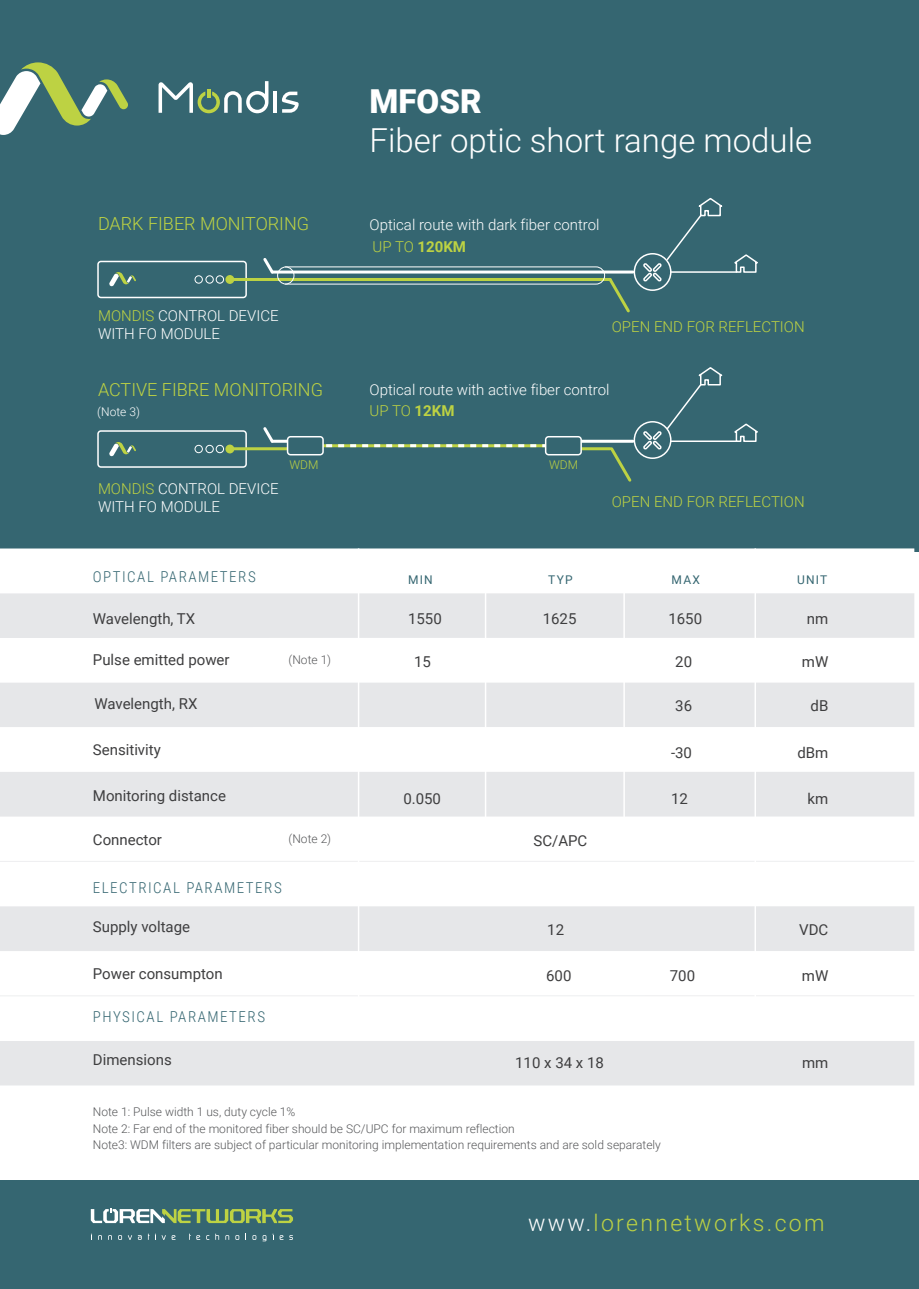
<style>
.page{position:relative;width:919px;height:1289px;background:#fff}
.page>*{position:absolute;margin:0;border:0;box-sizing:border-box;transform-origin:0 0}
.t1{font:300 33px "Roboto";color:#fff}
.t2{font:900 33px "Roboto";color:#fff}
.t3{font:300 23.1px "Roboto";letter-spacing:.1em;color:#bdd243}
.t4{font:300 18px "Roboto";color:#bdd243}
.t5{font:15px "Roboto";color:#3e3e3f}
.t6{font:300 15px/18px "Roboto";color:#fff}
.t7{font:300 15px "Roboto Condensed";letter-spacing:.1em;color:#356671}
.t8{font:300 15px "Roboto";color:#bdd243}
.t9{font:700 15px "Roboto";color:#bdd243}
.t10{font:300 12px/16.5px "Roboto";color:#57585a}
.t11{font:12px "Roboto";letter-spacing:.1em;color:#356671}
.t12{font:300 12px "Roboto";color:#fff}
.t13{font:300 12px "Roboto";color:#bdd243}
.s1{font-weight:300}
.s2{color:#bdd243}
.s3{font-weight:700}
.s4{color:#fff}
</style>
<div class="page">
<div style="left:0;top:0;width:918px;height:551px;background:#356671"></div>
<div style="left:0;top:1180px;width:918px;height:108px;background:#356671"></div>
<svg style="left:138px;top:1235px;width:4px;height:4px"></svg>
<svg style="left:155px;top:1233px;width:11px;height:6px"></svg>
<svg style="left:128px;top:1235px;width:4px;height:4px"></svg>
<svg style="left:262px;top:1235px;width:4px;height:6px"></svg>
<svg style="left:252px;top:1235px;width:4px;height:4px"></svg>
<svg style="left:279px;top:1235px;width:4px;height:4px"></svg>
<svg style="left:235px;top:1235px;width:4px;height:4px"></svg>
<svg style="left:189px;top:1233px;width:11px;height:6px"></svg>
<svg style="left:215px;top:1233px;width:4px;height:6px"></svg>
<svg style="left:225px;top:1235px;width:4px;height:4px"></svg>
<svg style="left:91px;top:1208px;width:202px;height:15px"></svg>
<div style="left:97px;top:261px;width:150px;height:37px;border:2px solid #fff;border-radius:3px"></div>
<div style="left:195px;top:275px;width:8px;height:8px;border:1px solid #fff;border-radius:50%"></div>
<div style="left:205px;top:275px;width:9px;height:8px;border:1px solid #fff;border-radius:50%"></div>
<div style="left:216px;top:275px;width:8px;height:8px;border:1px solid #fff;border-radius:50%"></div>
<div style="left:226px;top:276px;width:7px;height:7px;background:#bdd243;border-radius:50%"></div>
<div style="left:225px;top:275px;width:9px;height:9px;border:2px solid #bdd243;border-radius:50%"></div>
<div style="left:97px;top:430px;width:150px;height:38px;border:2px solid #fff;border-radius:3px"></div>
<div style="left:195px;top:445px;width:8px;height:8px;border:1px solid #fff;border-radius:50%"></div>
<div style="left:205px;top:445px;width:9px;height:8px;border:1px solid #fff;border-radius:50%"></div>
<div style="left:216px;top:445px;width:8px;height:8px;border:1px solid #fff;border-radius:50%"></div>
<div style="left:226px;top:445px;width:7px;height:7px;background:#bdd243;border-radius:50%"></div>
<div style="left:225px;top:444px;width:9px;height:9px;border:2px solid #bdd243;border-radius:50%"></div>
<div style="left:633px;top:253px;width:38px;height:38px;border:2px solid #fff;border-radius:50%"></div>
<div style="left:633px;top:421px;width:38px;height:38px;border:2px solid #fff;border-radius:50%"></div>
<svg style="left:607px;top:447px;width:25px;height:35px"></svg>
<svg style="left:641px;top:198px;width:117px;height:85px"></svg>
<svg style="left:641px;top:367px;width:117px;height:84px"></svg>
<svg style="left:109px;top:272px;width:27px;height:14px"></svg>
<svg style="left:109px;top:442px;width:27px;height:14px"></svg>
<svg style="left:609px;top:278px;width:21px;height:35px"></svg>
<hr style="left:230px;top:278px;width:380px;height:3px;background:#bdd243">
<svg style="left:263px;top:427px;width:13px;height:16px"></svg>
<hr style="left:566px;top:440px;width:66px;height:3px;background:#fff">
<hr style="left:272px;top:440px;width:33px;height:3px;background:#fff">
<svg style="left:263px;top:258px;width:13px;height:16px"></svg>
<hr style="left:272px;top:270px;width:360px;height:3px;background:#fff">
<hr style="left:562px;top:447px;width:48px;height:3px;background:#bdd243">
<hr style="left:230px;top:447px;width:75px;height:3px;background:#bdd243">
<svg style="left:324px;top:444px;width:221px;height:3px"></svg>
<div style="left:287px;top:437px;width:36px;height:17px;background:#356671;border-radius:3px"></div>
<div style="left:287px;top:436px;width:37px;height:19px;border:2px solid #fff;border-radius:3px"></div>
<div style="left:545px;top:437px;width:36px;height:17px;background:#356671;border-radius:3px"></div>
<div style="left:545px;top:436px;width:37px;height:19px;border:2px solid #fff;border-radius:3px"></div>
<div style="left:277px;top:266px;width:328px;height:18px;border:1px solid #fff;border-radius:9px"></div>
<svg style="left:284px;top:266px;width:11px;height:19px"></svg>
<div style="left:0;top:1040px;width:914px;height:45px;background:#e6e7e9"></div>
<div style="left:0;top:593px;width:914px;height:45px;background:#e6e7e9"></div>
<div style="left:0;top:548px;width:914px;height:45px;background:#fff"></div>
<div style="left:0;top:682px;width:914px;height:45px;background:#e6e7e9"></div>
<div style="left:0;top:771px;width:914px;height:45px;background:#e6e7e9"></div>
<hr style="left:623px;top:587px;width:2px;height:317px;background:#fff">
<hr style="left:485px;top:587px;width:1px;height:317px;background:#fff">
<div style="left:0;top:906px;width:914px;height:45px;background:#e6e7e9"></div>
<hr style="left:0;top:995px;width:914px;height:1px;background:#e6e7e9">
<hr style="left:0;top:860px;width:914px;height:1px;background:#e6e7e9">
<hr style="left:358px;top:548px;width:1px;height:492px;background:#fff">
<hr style="left:754px;top:548px;width:2px;height:492px;background:#fff">
<hr style="left:273px;top:92px;width:4px;height:21px;background:#fff">
<svg style="left:282px;top:92px;width:16px;height:21px"></svg>
<svg style="left:158px;top:81px;width:110px;height:32px"></svg>
<svg style="left:0;top:62px;width:128px;height:73px"></svg>
<h1 class="t2" style="left:369px;top:78px;width:113px">MFOSR</h1>
<h1 class="t1" style="left:369px;top:117px;width:444px">Fiber optic short range module</h1>
<h3 class="t4" style="left:98px;top:211px;width:213px">DARK FIBER MONITORING</h3>
<p class="t6" style="left:369px;top:215px;width:231px">Optical route with dark fiber control</p>
<p class="t9" style="left:372px;top:236px;width:95px"><span class="s1">UP TO</span> 120KM</p>
<p class="t6" style="left:98px;top:306px;width:182px"><span class="s2">MONDIS</span> CONTROL DEVICE<br>WITH FO MODULE</p>
<p class="t8" style="left:611px;top:316px;width:194px">OPEN END FOR REFLECTION</p>
<h3 class="t4" style="left:98px;top:377px;width:226px">ACTIVE FIBRE MONITORING</h3>
<p class="t6" style="left:369px;top:379px;width:241px">Optical route with active fiber control</p>
<p class="t12" style="left:97px;top:403px;width:44px">(Note 3)</p>
<p class="t8" style="left:369px;top:400px;width:86px">UP TO <span class="s3">12KM</span></p>
<p class="t6" style="left:98px;top:479px;width:182px"><span class="s2">MONDIS</span> CONTROL DEVICE<br>WITH FO MODULE</p>
<p class="t13" style="left:289px;top:456px;width:30px">WDM</p>
<p class="t13" style="left:549px;top:456px;width:30px">WDM</p>
<p class="t8" style="left:611px;top:491px;width:194px">OPEN END FOR REFLECTION</p>
<p class="t7" style="left:93px;top:566px;width:164px">OPTICAL PARAMETERS</p>
<p class="t11" style="left:408px;top:571px;width:26px">MIN</p>
<p class="t11" style="left:548px;top:571px;width:26px">TYP</p>
<p class="t11" style="left:671px;top:571px;width:30px">MAX</p>
<p class="t11" style="left:797px;top:571px;width:32px">UNIT</p>
<p class="t5" style="left:93px;top:608px;width:104px">Wavelength, TX</p>
<p class="t5" style="left:408px;top:608px;width:35px">1550</p>
<p class="t5" style="left:542px;top:608px;width:35px">1625</p>
<p class="t5" style="left:668px;top:608px;width:35px">1650</p>
<p class="t5" style="left:93px;top:649px;width:138px">Pulse emitted power</p>
<p class="t10" style="left:288px;top:651px;width:44px">(Note 1)</p>
<p class="t5" style="left:675px;top:651px;width:18px">20</p>
<p class="t5" style="left:675px;top:695px;width:18px">36</p>
<p class="t5" style="left:671px;top:741px;width:22px">-30</p>
<p class="t5" style="left:414px;top:651px;width:18px">15</p>
<p class="t5" style="left:94px;top:692px;width:105px">Wavelength, RX</p>
<p class="t5" style="left:93px;top:739px;width:69px">Sensitivity</p>
<p class="t5" style="left:806px;top:608px;width:23px">nm</p>
<p class="t5" style="left:801px;top:651px;width:28px">mW</p>
<p class="t5" style="left:810px;top:695px;width:19px">dB</p>
<p class="t5" style="left:797px;top:741px;width:32px">dBm</p>
<p class="t5" style="left:93px;top:785px;width:134px">Monitoring distance</p>
<p class="t5" style="left:403px;top:788px;width:39px">0.050</p>
<p class="t5" style="left:671px;top:788px;width:18px">12</p>
<p class="t5" style="left:807px;top:788px;width:22px">km</p>
<p class="t10" style="left:288px;top:830px;width:44px">(Note 2)</p>
<p class="t5" style="left:93px;top:828px;width:71px">Connector</p>
<p class="t5" style="left:533px;top:829px;width:55px">SC/APC</p>
<p class="t7" style="left:93px;top:877px;width:190px">ELECTRICAL PARAMETERS</p>
<p class="t5" style="left:93px;top:915px;width:99px">Supply voltage</p>
<p class="t5" style="left:547px;top:918px;width:18px">12</p>
<p class="t5" style="left:93px;top:962px;width:131px">Power consumpton</p>
<p class="t5" style="left:546px;top:965px;width:27px">600</p>
<p class="t5" style="left:669px;top:965px;width:27px">700</p>
<p class="t7" style="left:93px;top:1006px;width:174px">PHYSICAL PARAMETERS</p>
<p class="t5" style="left:799px;top:918px;width:31px">VDC</p>
<p class="t5" style="left:801px;top:965px;width:28px">mW</p>
<p class="t5" style="left:93px;top:1048px;width:80px">Dimensions</p>
<p class="t5" style="left:515px;top:1051px;width:90px">110 x 34 x 18</p>
<p class="t5" style="left:802px;top:1051px;width:28px">mm</p>
<p class="t10" style="left:93px;top:1103px;width:569px">Note 1: Pulse width 1 us, duty cycle 1%<br>Note 2: Far end of the monitored fiber should be SC/UPC for maximum reflection<br>Note3: WDM filters are subject of particular monitoring implementation requirements and are sold separately</p>
<h2 class="t3" style="left:528px;top:1206px;width:298px"><span class="s4">www.</span>lorennetworks.com</h2>
</div>
